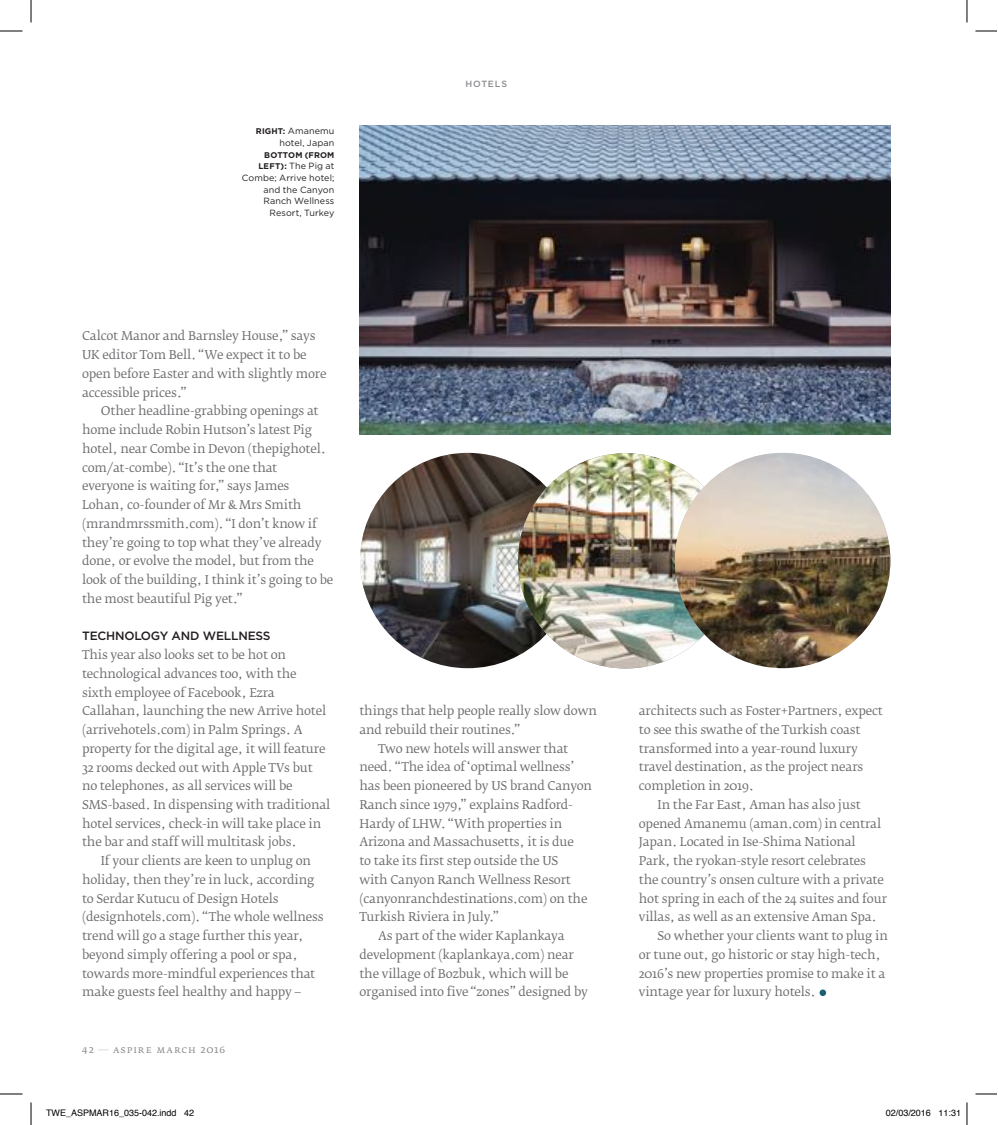
<style>
.page{position:relative;width:998px;height:1125px;background:#fff}
.page>*{position:absolute;margin:0;border:0;box-sizing:border-box;transform-origin:0 0}
.t1{font:12px/18.8px "Fedra Serif B";letter-spacing:-.015em;color:#6c6d70}
.t2{font:500 12px "Gotham HTF";letter-spacing:-.015em;color:#231f20}
.t3{font:10.5px "Fedra Serif B Book SC";letter-spacing:.08em;color:#8a8c8f}
.t4{font:9px/11.7px "Gotham HTF";letter-spacing:.015em;color:#231f20;text-align:right}
.t5{font:9px "Helvetica";color:#000}
.t6{font:500 9px "Gotham HTF";letter-spacing:.095em;color:#8a8c8f}
.t7{font:700 8.25px "Gotham HTF";letter-spacing:.015em;color:#231f20}
.s1{font-weight:700;font-size:8.25px}
.s2{color:#c7c8ca}
</style>
<div class="page">
<div style="left:819px;top:990px;width:7px;height:6px;background:#186173;border-radius:50%"></div>
<img style="left:360px;top:126px;width:530px;height:308px">
<img style="left:360px;top:453px;width:215px;height:215px;border-radius:108px">
<img style="left:518px;top:453px;width:215px;height:216px;border-radius:108px">
<img style="left:675px;top:453px;width:215px;height:215px;border-radius:108px">
<svg style="left:0;top:31px;width:22px;height:1px"></svg>
<svg style="left:975px;top:31px;width:21px;height:1px"></svg>
<svg style="left:0;top:1094px;width:22px;height:1px"></svg>
<svg style="left:975px;top:1094px;width:21px;height:1px"></svg>
<svg style="left:31px;top:0;width:1px;height:23px"></svg>
<svg style="left:31px;top:1103px;width:1px;height:22px"></svg>
<svg style="left:966px;top:0;width:1px;height:23px"></svg>
<svg style="left:966px;top:1103px;width:1px;height:22px"></svg>
<p class="t4" style="left:256px;top:125px;width:80px"><span class="s1">RIGHT:</span> Amanemu hotel, Japan</p>
<p class="t7" style="left:264px;top:150px;width:72px">BOTTOM (FROM</p>
<p class="t4" style="left:242px;top:160px;width:94px"><span class="s1">LEFT):</span> The Pig at<br>Combe; Arrive hotel; and the Canyon<br>Ranch Wellness<br>Resort, Turkey</p>
<p class="t6" style="left:465px;top:79px;width:43px">HOTELS</p>
<p class="t1" style="left:82px;top:327px;width:246px">Calcot Manor and Barnsley House,” says UK editor Tom Bell. “We expect it to be open before Easter and with slightly more accessible prices.”</p>
<p class="t1" style="left:82px;top:402px;width:253px;text-indent:19px">Other headline-grabbing openings at home include Robin Hutson’s latest Pig hotel, near Combe in Devon (thepighotel. com/at-combe). “It’s the one that<br>everyone is waiting for,” says James Lohan, co-founder of Mr &amp; Mrs Smith (mrandmrssmith.com). “I don’t know if they’re going to top what they’ve already done, or evolve the model, but from the look of the building, I think it’s going to be the most beautiful Pig yet.”</p>
<p class="t2" style="left:82px;top:629px;width:190px">TECHNOLOGY AND WELLNESS</p>
<p class="t1" style="left:82px;top:646px;width:205px">This year also looks set to be hot on</p>
<p class="t1" style="left:82px;top:664px;width:216px">technological advances too, with the</p>
<p class="t1" style="left:82px;top:683px;width:194px">sixth employee of Facebook, Ezra</p>
<p class="t1" style="left:82px;top:702px;width:246px">Callahan, launching the new Arrive hotel</p>
<p class="t1" style="left:82px;top:721px;width:222px">(arrivehotels.com) in Palm Springs. A</p>
<p class="t1" style="left:82px;top:739px;width:245px">property for the digital age, it will feature</p>
<p class="t1" style="left:82px;top:758px;width:232px">32 rooms decked out with Apple TVs but</p>
<p class="t1" style="left:82px;top:777px;width:212px">no telephones, as all services will be</p>
<p class="t1" style="left:82px;top:795px;width:250px">SMS-based. In dispensing with traditional</p>
<p class="t1" style="left:82px;top:814px;width:241px">hotel services, check-in will take place in</p>
<p class="t1" style="left:82px;top:833px;width:216px">the bar and staff will multitask jobs.</p>
<p class="t1" style="left:101px;top:852px;width:212px">If your clients are keen to unplug on</p>
<p class="t1" style="left:82px;top:870px;width:234px">holiday, then they’re in luck, according</p>
<p class="t1" style="left:82px;top:889px;width:198px">to Serdar Kutucu of Design Hotels</p>
<p class="t1" style="left:82px;top:908px;width:243px">(designhotels.com). “The whole wellness</p>
<p class="t1" style="left:82px;top:927px;width:223px">trend will go a stage further this year,</p>
<p class="t1" style="left:82px;top:945px;width:217px">beyond simply offering a pool or spa,</p>
<p class="t1" style="left:82px;top:964px;width:235px">towards more-mindful experiences that</p>
<p class="t1" style="left:82px;top:983px;width:220px">make guests feel healthy and happy –</p>
<p class="t3" style="left:82px;top:1043px;width:145px">42 <span class="s2">—</span> aspire march 2016</p>
<p class="t1" style="left:359px;top:702px;width:239px">things that help people really slow down</p>
<p class="t1" style="left:359px;top:720px;width:162px">and rebuild their routines.”</p>
<p class="t1" style="left:378px;top:739px;width:191px">Two new hotels will answer that</p>
<p class="t1" style="left:359px;top:758px;width:216px">need. “The idea of ‘optimal wellness’</p>
<p class="t1" style="left:359px;top:777px;width:234px">has been pioneered by US brand Canyon</p>
<p class="t1" style="left:359px;top:795px;width:215px">Ranch since 1979,” explains Radford-</p>
<p class="t1" style="left:359px;top:814px;width:204px">Hardy of LHW. “With properties in</p>
<p class="t1" style="left:359px;top:833px;width:216px">Arizona and Massachusetts, it is due</p>
<p class="t1" style="left:359px;top:852px;width:200px">to take its first step outside the US</p>
<p class="t1" style="left:359px;top:870px;width:213px">with Canyon Ranch Wellness Resort</p>
<p class="t1" style="left:359px;top:889px;width:229px">(canyonranchdestinations.com) on the</p>
<p class="t1" style="left:359px;top:908px;width:141px">Turkish Riviera in July.”</p>
<p class="t1" style="left:378px;top:927px;width:188px">As part of the wider Kaplankaya</p>
<p class="t1" style="left:359px;top:945px;width:216px">development (kaplankaya.com) near</p>
<p class="t1" style="left:359px;top:964px;width:211px">the village of Bozbuk, which will be</p>
<p class="t1" style="left:359px;top:983px;width:230px">organised into five “zones” designed by</p>
<p class="t1" style="left:639px;top:702px;width:246px">architects such as Foster+Partners, expect</p>
<p class="t1" style="left:639px;top:720px;width:223px">to see this swathe of the Turkish coast</p>
<p class="t1" style="left:639px;top:739px;width:221px">transformed into a year-round luxury</p>
<p class="t1" style="left:639px;top:758px;width:226px">travel destination, as the project nears</p>
<p class="t1" style="left:639px;top:777px;width:117px">completion in 2019.</p>
<p class="t1" style="left:657px;top:795px;width:205px">In the Far East, Aman has also just</p>
<p class="t1" style="left:639px;top:814px;width:244px">opened Amanemu (aman.com) in central</p>
<p class="t1" style="left:639px;top:833px;width:218px">Japan. Located in Ise-Shima National</p>
<p class="t1" style="left:639px;top:852px;width:229px">Park, the ryokan-style resort celebrates</p>
<p class="t1" style="left:639px;top:870px;width:246px">the country’s onsen culture with a private</p>
<p class="t1" style="left:639px;top:889px;width:250px">hot spring in each of the 24 suites and four</p>
<p class="t1" style="left:639px;top:908px;width:239px">villas, as well as an extensive Aman Spa.</p>
<p class="t1" style="left:657px;top:927px;width:232px">So whether your clients want to plug in</p>
<p class="t1" style="left:639px;top:945px;width:243px">or tune out, go historic or stay high-tech,</p>
<p class="t1" style="left:639px;top:964px;width:248px">2016’s new properties promise to make it a</p>
<p class="t1" style="left:639px;top:983px;width:178px">vintage year for luxury hotels.</p>
<p class="t5" style="left:46px;top:1109px;width:150px">TWE_ASPMAR16_035-042.indd 42</p>
<p class="t5" style="left:885px;top:1109px;width:77px">02/03/2016 11:31</p>
</div>
